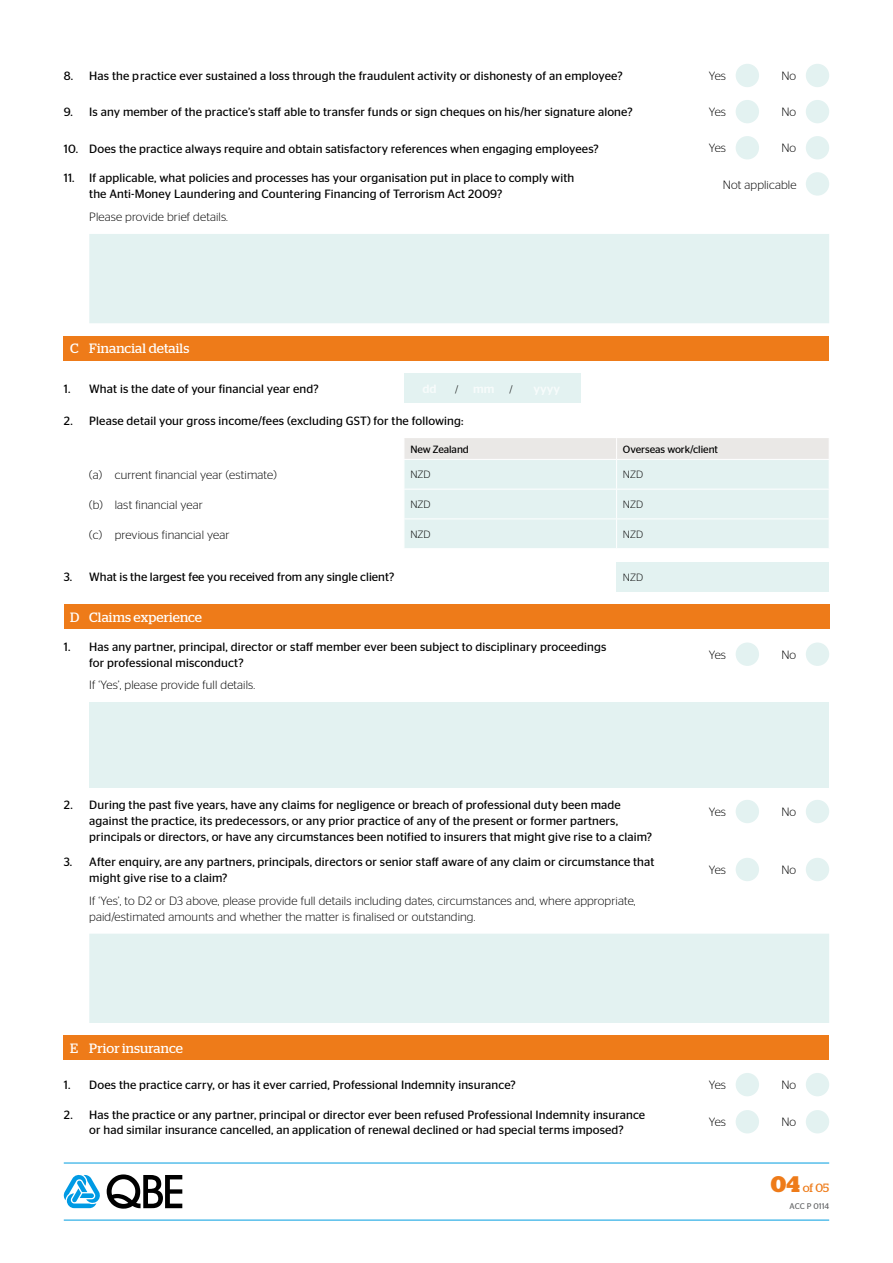
<style>
.page{position:relative;width:893px;height:1263px;background:#fff}
.page>*{position:absolute;margin:0;border:0;box-sizing:border-box;transform-origin:0 0}
.t1{font:13.5px "Stag";letter-spacing:.01em;color:#fff}
.t2{font:12px/15.8px "Stag Sans";letter-spacing:.01em;color:#000}
.t3{font:300 12px/15.8px "Stag Sans";letter-spacing:.01em;color:#000}
.t4{font:12px "Stag";color:#ee7b19}
.t5{font:10.5px "Stag Sans";letter-spacing:-.005em;color:#000}
.t6{font:300 10.5px "Stag Sans";letter-spacing:.01em;color:#000}
.t7{font:8.25px "Stag Sans";color:#646567}
.s1{font-weight:500;font-size:12px;color:#fff}
.s2{font-weight:700;font-size:22.5px}
</style>
<div class="page">
<hr style="left:64px;top:1220px;width:765px;height:1px;background:#009ee0">
<hr style="left:64px;top:1163px;width:765px;height:1px;background:#009ee0">
<svg style="left:107px;top:1174px;width:75px;height:34px"></svg>
<svg style="left:64px;top:1174px;width:36px;height:34px"></svg>
<div style="left:64px;top:336px;width:765px;height:24px;background:#ee7b19"></div>
<div style="left:64px;top:604px;width:765px;height:25px;background:#ee7b19"></div>
<div style="left:64px;top:1036px;width:765px;height:24px;background:#ee7b19"></div>
<svg style="left:404px;top:438px;width:425px;height:110px"></svg>
<div style="left:617px;top:562px;width:212px;height:29px;background:#e3f2f1"></div>
<div style="left:806px;top:172px;width:23px;height:24px;background:#e3f2f1;border-radius:50%"></div>
<div style="left:806px;top:64px;width:23px;height:23px;background:#e3f2f1;border-radius:50%"></div>
<div style="left:736px;top:64px;width:23px;height:23px;background:#e3f2f1;border-radius:50%"></div>
<div style="left:806px;top:100px;width:23px;height:23px;background:#e3f2f1;border-radius:50%"></div>
<div style="left:736px;top:100px;width:23px;height:23px;background:#e3f2f1;border-radius:50%"></div>
<div style="left:806px;top:136px;width:23px;height:23px;background:#e3f2f1;border-radius:50%"></div>
<div style="left:736px;top:136px;width:23px;height:23px;background:#e3f2f1;border-radius:50%"></div>
<div style="left:806px;top:642px;width:23px;height:24px;background:#e3f2f1;border-radius:50%"></div>
<div style="left:736px;top:642px;width:23px;height:24px;background:#e3f2f1;border-radius:50%"></div>
<div style="left:806px;top:800px;width:23px;height:23px;background:#e3f2f1;border-radius:50%"></div>
<div style="left:736px;top:800px;width:23px;height:23px;background:#e3f2f1;border-radius:50%"></div>
<div style="left:806px;top:858px;width:23px;height:23px;background:#e3f2f1;border-radius:50%"></div>
<div style="left:736px;top:858px;width:23px;height:23px;background:#e3f2f1;border-radius:50%"></div>
<div style="left:89px;top:234px;width:740px;height:89px;background:#e3f2f1"></div>
<div style="left:89px;top:702px;width:740px;height:85px;background:#e3f2f1"></div>
<div style="left:89px;top:934px;width:740px;height:89px;background:#e3f2f1"></div>
<div style="left:404px;top:373px;width:177px;height:30px;background:#e3f2f1"></div>
<div style="left:806px;top:1073px;width:23px;height:23px;background:#e3f2f1;border-radius:50%"></div>
<div style="left:736px;top:1073px;width:23px;height:23px;background:#e3f2f1;border-radius:50%"></div>
<div style="left:806px;top:1110px;width:23px;height:23px;background:#e3f2f1;border-radius:50%"></div>
<div style="left:736px;top:1110px;width:23px;height:23px;background:#e3f2f1;border-radius:50%"></div>
<p class="t2" style="left:64px;top:68px;width:560px">8. Has the practice ever sustained a loss through the fraudulent activity or dishonesty of an employee?</p>
<p class="t3" style="left:709px;top:68px;width:19px">Yes</p>
<p class="t3" style="left:781px;top:68px;width:16px">No</p>
<p class="t2" style="left:64px;top:104px;width:570px">9. Is any member of the practice’s staff able to transfer funds or sign cheques on his/her signature alone?</p>
<p class="t3" style="left:709px;top:104px;width:19px">Yes</p>
<p class="t3" style="left:781px;top:104px;width:16px">No</p>
<p class="t2" style="left:64px;top:140px;width:536px">10. Does the practice always require and obtain satisfactory references when engaging employees?</p>
<p class="t3" style="left:709px;top:140px;width:19px">Yes</p>
<p class="t3" style="left:781px;top:140px;width:16px">No</p>
<p class="t2" style="left:89px;top:170px;width:486px;text-indent:-26px">11. If applicable, what policies and processes has your organisation put in place to comply with the Anti-Money Laundering and Countering Financing of Terrorism Act 2009?</p>
<p class="t3" style="left:723px;top:176px;width:75px">Not applicable</p>
<p class="t3" style="left:89px;top:209px;width:140px">Please provide brief details.</p>
<p class="t1" style="left:70px;top:341px;width:121px">C Financial details</p>
<p class="t2" style="left:64px;top:381px;width:256px">1. What is the date of your financial year end?</p>
<p class="t6" style="left:455px;top:383px;width:59px">/<span class="s1">mm</span>/</p>
<p class="t2" style="left:64px;top:413px;width:401px">2. Please detail your gross income/fees (excluding GST) for the following:</p>
<p class="t5" style="left:410px;top:443px;width:60px">New Zealand</p>
<p class="t5" style="left:623px;top:443px;width:97px">Overseas work/client</p>
<p class="t3" style="left:89px;top:467px;width:189px">(a) current financial year (estimate)</p>
<p class="t6" style="left:410px;top:469px;width:22px">NZD</p>
<p class="t6" style="left:623px;top:469px;width:22px">NZD</p>
<p class="t3" style="left:89px;top:497px;width:115px">(b) last financial year</p>
<p class="t6" style="left:410px;top:499px;width:22px">NZD</p>
<p class="t6" style="left:623px;top:499px;width:22px">NZD</p>
<p class="t3" style="left:89px;top:526px;width:142px">(c) previous financial year</p>
<p class="t6" style="left:410px;top:528px;width:22px">NZD</p>
<p class="t6" style="left:623px;top:528px;width:22px">NZD</p>
<p class="t6" style="left:623px;top:571px;width:22px">NZD</p>
<p class="t2" style="left:64px;top:569px;width:332px">3. What is the largest fee you received from any single client?</p>
<p class="t1" style="left:70px;top:609px;width:133px">D Claims experience</p>
<p class="t2" style="left:89px;top:639px;width:519px;text-indent:-26px">1. Has any partner, principal, director or staff member ever been subject to disciplinary proceedings for professional misconduct?</p>
<p class="t3" style="left:709px;top:646px;width:19px">Yes</p>
<p class="t3" style="left:781px;top:646px;width:16px">No</p>
<p class="t3" style="left:89px;top:677px;width:167px">If ‘Yes’, please provide full details.</p>
<p class="t2" style="left:89px;top:797px;width:564px;text-indent:-26px">2. During the past five years, have any claims for negligence or breach of professional duty been made against the practice, its predecessors, or any prior practice of any of the present or former partners, principals or directors, or have any circumstances been notified to insurers that might give rise to a claim?</p>
<p class="t3" style="left:709px;top:804px;width:19px">Yes</p>
<p class="t3" style="left:781px;top:804px;width:16px">No</p>
<p class="t2" style="left:89px;top:854px;width:567px;text-indent:-26px">3. After enquiry, are any partners, principals, directors or senior staff aware of any claim or circumstance that might give rise to a claim?</p>
<p class="t3" style="left:709px;top:862px;width:19px">Yes</p>
<p class="t3" style="left:781px;top:862px;width:16px">No</p>
<p class="t3" style="left:89px;top:893px;width:548px">If ‘Yes’, to D2 or D3 above, please provide full details including dates, circumstances and, where appropriate, paid/estimated amounts and whether the matter is finalised or outstanding.</p>
<p class="t1" style="left:70px;top:1040px;width:114px">E Prior insurance</p>
<p class="t2" style="left:64px;top:1077px;width:453px">1. Does the practice carry, or has it ever carried, Professional Indemnity insurance?</p>
<p class="t3" style="left:709px;top:1077px;width:19px">Yes</p>
<p class="t3" style="left:781px;top:1077px;width:16px">No</p>
<p class="t3" style="left:709px;top:1114px;width:19px">Yes</p>
<p class="t3" style="left:781px;top:1114px;width:16px">No</p>
<p class="t2" style="left:64px;top:1106px;width:583px;text-align:center">2. Has the practice or any partner, principal or director ever been refused Professional Indemnity insurance or had similar insurance cancelled, an application of renewal declined or had special terms imposed?</p>
<p class="t4" style="left:771px;top:1181px;width:60px"><span class="s2">04</span> of 05</p>
<p class="t7" style="left:790px;top:1201px;width:41px">ACC P 0114</p>
</div>
